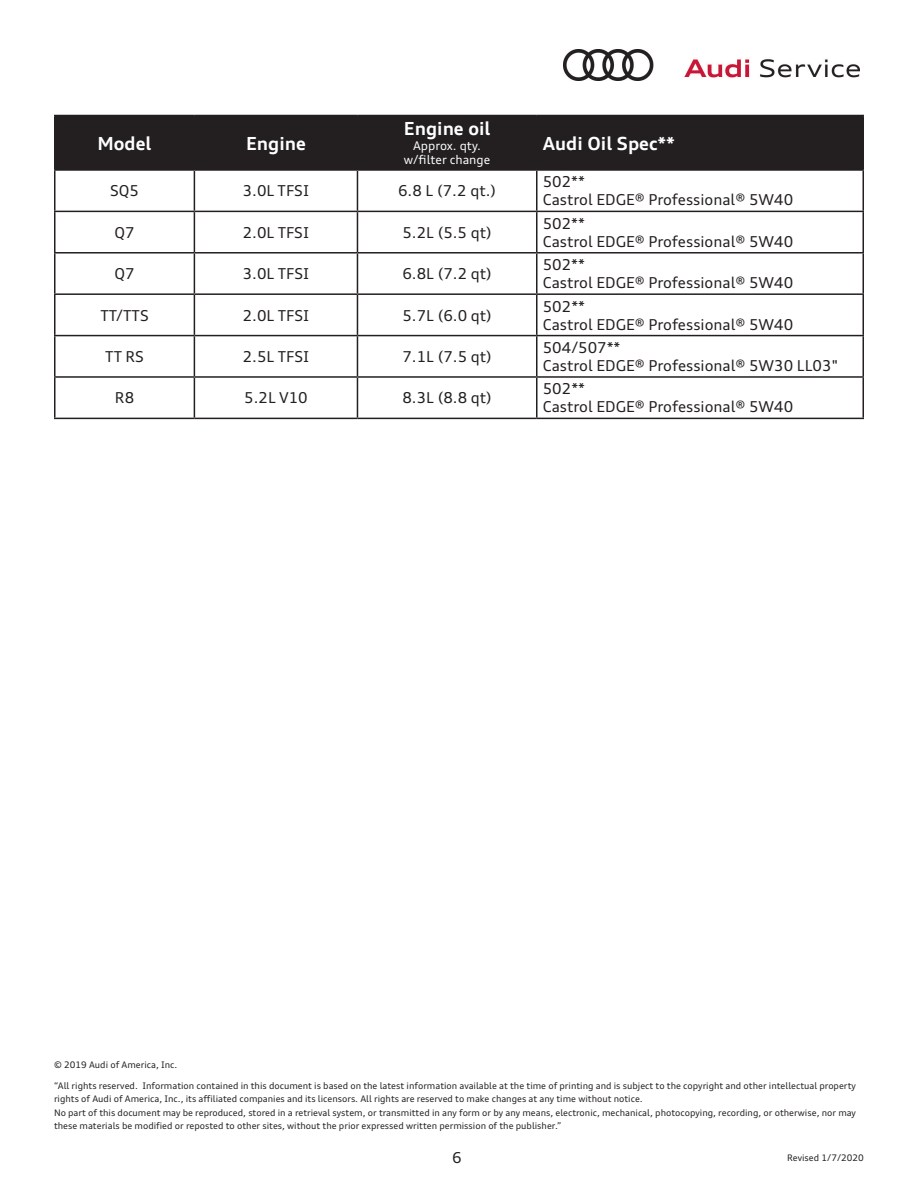
<style>
.page{position:relative;width:918px;height:1188px;background:#fff}
.page>*{position:absolute;margin:0;border:0;box-sizing:border-box;transform-origin:0 0}
.t1{font:700 18px "Audi Type";color:#fff}
.t2{font:15px/18px "Audi Type";color:#231f20}
.t3{font:12px/14.4px "Audi Type";color:#fff;text-align:center}
.t4{font:9px/13.5px "Audi Type";color:#231f20}
</style>
<div class="page">
<img style="left:563px;top:50px;width:297px;height:31px">
<div style="left:56px;top:116px;width:806px;height:53px;background:#231f20"></div>
<hr style="left:54px;top:115px;width:140px;height:1px;background:#231f20">
<hr style="left:54px;top:116px;width:2px;height:53px;background:#231f20">
<hr style="left:194px;top:115px;width:163px;height:1px;background:#231f20">
<hr style="left:194px;top:116px;width:1px;height:53px;background:#231f20">
<hr style="left:357px;top:115px;width:180px;height:1px;background:#231f20">
<hr style="left:357px;top:116px;width:1px;height:53px;background:#231f20">
<hr style="left:537px;top:115px;width:327px;height:1px;background:#231f20">
<hr style="left:536px;top:116px;width:2px;height:53px;background:#231f20">
<hr style="left:862px;top:116px;width:2px;height:53px;background:#231f20">
<hr style="left:54px;top:169px;width:140px;height:2px;background:#231f20">
<hr style="left:54px;top:171px;width:2px;height:40px;background:#231f20">
<hr style="left:194px;top:169px;width:163px;height:2px;background:#231f20">
<hr style="left:194px;top:171px;width:1px;height:40px;background:#231f20">
<hr style="left:357px;top:169px;width:180px;height:2px;background:#231f20">
<hr style="left:357px;top:171px;width:1px;height:40px;background:#231f20">
<hr style="left:537px;top:169px;width:327px;height:2px;background:#231f20">
<hr style="left:536px;top:171px;width:2px;height:40px;background:#231f20">
<hr style="left:862px;top:171px;width:2px;height:40px;background:#231f20">
<hr style="left:54px;top:211px;width:140px;height:1px;background:#231f20">
<hr style="left:54px;top:212px;width:2px;height:40px;background:#231f20">
<hr style="left:194px;top:211px;width:163px;height:1px;background:#231f20">
<hr style="left:194px;top:212px;width:1px;height:40px;background:#231f20">
<hr style="left:357px;top:211px;width:180px;height:1px;background:#231f20">
<hr style="left:357px;top:212px;width:1px;height:40px;background:#231f20">
<hr style="left:537px;top:211px;width:327px;height:1px;background:#231f20">
<hr style="left:536px;top:212px;width:2px;height:40px;background:#231f20">
<hr style="left:862px;top:212px;width:2px;height:40px;background:#231f20">
<hr style="left:54px;top:252px;width:140px;height:2px;background:#231f20">
<hr style="left:54px;top:254px;width:2px;height:39px;background:#231f20">
<hr style="left:194px;top:252px;width:163px;height:2px;background:#231f20">
<hr style="left:194px;top:254px;width:1px;height:39px;background:#231f20">
<hr style="left:357px;top:252px;width:180px;height:2px;background:#231f20">
<hr style="left:357px;top:254px;width:1px;height:39px;background:#231f20">
<hr style="left:537px;top:252px;width:327px;height:2px;background:#231f20">
<hr style="left:536px;top:254px;width:2px;height:39px;background:#231f20">
<hr style="left:862px;top:254px;width:2px;height:39px;background:#231f20">
<hr style="left:54px;top:293px;width:140px;height:2px;background:#231f20">
<hr style="left:54px;top:295px;width:2px;height:40px;background:#231f20">
<hr style="left:194px;top:293px;width:163px;height:2px;background:#231f20">
<hr style="left:194px;top:295px;width:1px;height:40px;background:#231f20">
<hr style="left:357px;top:293px;width:180px;height:2px;background:#231f20">
<hr style="left:357px;top:295px;width:1px;height:40px;background:#231f20">
<hr style="left:537px;top:293px;width:327px;height:2px;background:#231f20">
<hr style="left:536px;top:295px;width:2px;height:40px;background:#231f20">
<hr style="left:862px;top:295px;width:2px;height:40px;background:#231f20">
<hr style="left:54px;top:335px;width:140px;height:1px;background:#231f20">
<hr style="left:54px;top:336px;width:2px;height:40px;background:#231f20">
<hr style="left:194px;top:335px;width:163px;height:1px;background:#231f20">
<hr style="left:194px;top:336px;width:1px;height:40px;background:#231f20">
<hr style="left:357px;top:335px;width:180px;height:1px;background:#231f20">
<hr style="left:357px;top:336px;width:1px;height:40px;background:#231f20">
<hr style="left:537px;top:335px;width:327px;height:1px;background:#231f20">
<hr style="left:536px;top:336px;width:2px;height:40px;background:#231f20">
<hr style="left:862px;top:336px;width:2px;height:40px;background:#231f20">
<hr style="left:54px;top:376px;width:140px;height:2px;background:#231f20">
<hr style="left:54px;top:378px;width:2px;height:40px;background:#231f20">
<hr style="left:194px;top:376px;width:163px;height:2px;background:#231f20">
<hr style="left:194px;top:378px;width:1px;height:40px;background:#231f20">
<hr style="left:357px;top:376px;width:180px;height:2px;background:#231f20">
<hr style="left:357px;top:378px;width:1px;height:40px;background:#231f20">
<hr style="left:537px;top:376px;width:327px;height:2px;background:#231f20">
<hr style="left:536px;top:378px;width:2px;height:40px;background:#231f20">
<hr style="left:862px;top:378px;width:2px;height:40px;background:#231f20">
<hr style="left:54px;top:418px;width:140px;height:1px;background:#231f20">
<hr style="left:194px;top:418px;width:163px;height:1px;background:#231f20">
<hr style="left:357px;top:418px;width:180px;height:1px;background:#231f20">
<hr style="left:537px;top:418px;width:327px;height:1px;background:#231f20">
<h1 class="t1" style="left:98px;top:132px;width:56px">Model</h1>
<h1 class="t1" style="left:246px;top:132px;width:61px">Engine</h1>
<h1 class="t1" style="left:404px;top:117px;width:88px">Engine oil</h1>
<h3 class="t3" style="left:404px;top:138px;width:88px">Approx. qty. w/filter change</h3>
<h1 class="t1" style="left:543px;top:132px;width:134px">Audi Oil Spec**</h1>
<h2 class="t2" style="left:110px;top:182px;width:30px">SQ5</h2>
<h2 class="t2" style="left:243px;top:182px;width:68px">3.0L TFSI</h2>
<h2 class="t2" style="left:398px;top:182px;width:100px">6.8 L (7.2 qt.)</h2>
<h2 class="t2" style="left:543px;top:173px;width:252px">502**<br>Castrol EDGE® Professional® 5W40</h2>
<h2 class="t2" style="left:114px;top:223px;width:22px">Q7</h2>
<h2 class="t2" style="left:243px;top:223px;width:68px">2.0L TFSI</h2>
<h2 class="t2" style="left:402px;top:223px;width:91px">5.2L (5.5 qt)</h2>
<h2 class="t2" style="left:543px;top:214px;width:252px">502**<br>Castrol EDGE® Professional® 5W40</h2>
<h2 class="t2" style="left:114px;top:265px;width:22px">Q7</h2>
<h2 class="t2" style="left:243px;top:265px;width:68px">3.0L TFSI</h2>
<h2 class="t2" style="left:402px;top:265px;width:91px">6.8L (7.2 qt)</h2>
<h2 class="t2" style="left:543px;top:256px;width:252px">502**<br>Castrol EDGE® Professional® 5W40</h2>
<h2 class="t2" style="left:101px;top:306px;width:50px">TT/TTS</h2>
<h2 class="t2" style="left:243px;top:306px;width:68px">2.0L TFSI</h2>
<h2 class="t2" style="left:402px;top:306px;width:91px">5.7L (6.0 qt)</h2>
<h2 class="t2" style="left:543px;top:297px;width:252px">502**<br>Castrol EDGE® Professional® 5W40</h2>
<h2 class="t2" style="left:105px;top:347px;width:40px">TT RS</h2>
<h2 class="t2" style="left:243px;top:347px;width:68px">2.5L TFSI</h2>
<h2 class="t2" style="left:402px;top:347px;width:91px">7.1L (7.5 qt)</h2>
<h2 class="t2" style="left:543px;top:338px;width:297px">504/507**<br>Castrol EDGE® Professional® 5W30 LL03"</h2>
<h2 class="t2" style="left:115px;top:389px;width:21px">R8</h2>
<h2 class="t2" style="left:244px;top:389px;width:65px">5.2L V10</h2>
<h2 class="t2" style="left:402px;top:389px;width:91px">8.3L (8.8 qt)</h2>
<h2 class="t2" style="left:543px;top:380px;width:252px">502**<br>Castrol EDGE® Professional® 5W40</h2>
<p class="t4" style="left:54px;top:1058px;width:125px">© 2019 Audi of America, Inc.</p>
<p class="t4" style="left:54px;top:1079px;width:804px">“All rights reserved. Information contained in this document is based on the latest information available at the time of printing and is subject to the copyright and other intellectual property rights of Audi of America, Inc., its affiliated companies and its licensors. All rights are reserved to make changes at any time without notice.<br>No part of this document may be reproduced, stored in a retrieval system, or transmitted in any form or by any means, electronic, mechanical, photocopying, recording, or otherwise, nor may these materials be modified or reposted to other sites, without the prior expressed written permission of the publisher.”</p>
<h2 class="t2" style="left:452px;top:1149px;width:11px">6</h2>
<p class="t4" style="left:787px;top:1151px;width:78px">Revised 1/7/2020</p>
</div>
